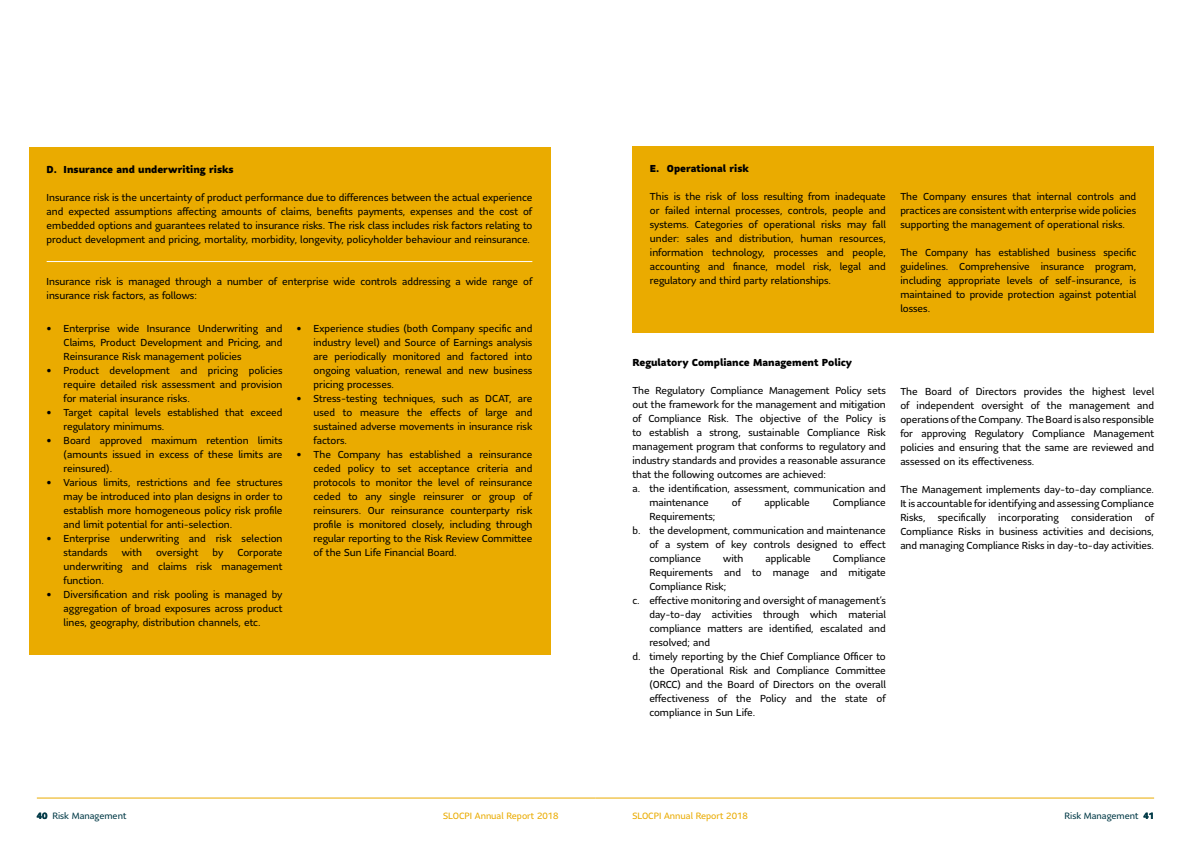
<style>
.page{position:relative;width:1191px;height:842px;background:#fff}
.page>*{position:absolute;margin:0;border:0;box-sizing:border-box;transform-origin:0 0}
.t1{font:10px/14px "Sun Life Sans";color:#000;text-align:justify}
.t2{font:900 10px "Sun Life Sans";color:#000}
.t3{font:9px "Sun Life Sans";color:#eaab00}
.t4{font:9px "Sun Life Sans";color:#003946}
.t5{font:700 9px "Sun Life Sans";color:#003946}
</style>
<div class="page">
<hr style="left:37px;top:798px;width:558px;height:1px;background:#eaab00">
<hr style="left:595px;top:798px;width:559px;height:1px;background:#eaab00">
<div style="left:29px;top:147px;width:522px;height:508px;background:#eaab00"></div>
<hr style="left:47px;top:261px;width:485px;height:1px;background:#fff">
<div style="left:632px;top:147px;width:522px;height:186px;background:#eaab00"></div>
<p class="t2" style="left:47px;top:163px;width:188px">D. Insurance and underwriting risks</p>
<p class="t1" style="left:47px;top:190px;width:487px">Insurance risk is the uncertainty of product performance due to differences between the actual experience and expected assumptions affecting amounts of claims, benefits payments, expenses and the cost of embedded options and guarantees related to insurance risks. The risk class includes risk factors relating to product development and pricing, mortality, morbidity, longevity, policyholder behaviour and reinsurance.</p>
<p class="t1" style="left:47px;top:274px;width:487px">Insurance risk is managed through a number of enterprise wide controls addressing a wide range of insurance risk factors, as follows:</p>
<p class="t1" style="left:64px;top:321px;width:220px;text-indent:-17px">• Enterprise wide Insurance Underwriting and Claims, Product Development and Pricing, and Reinsurance Risk management policies</p>
<p class="t1" style="left:64px;top:363px;width:220px;text-indent:-17px">• Product development and pricing policies require detailed risk assessment and provision for material insurance risks.</p>
<p class="t1" style="left:64px;top:405px;width:220px;text-indent:-17px">• Target capital levels established that exceed regulatory minimums.</p>
<p class="t1" style="left:64px;top:433px;width:220px;text-indent:-17px">• Board approved maximum retention limits (amounts issued in excess of these limits are reinsured).</p>
<p class="t1" style="left:64px;top:475px;width:220px;text-indent:-17px">• Various limits, restrictions and fee structures may be introduced into plan designs in order to establish more homogeneous policy risk profile and limit potential for anti-selection.</p>
<p class="t1" style="left:64px;top:531px;width:220px;text-indent:-17px">• Enterprise underwriting and risk selection standards</p>
<p class="t1" style="left:313px;top:321px;width:220px;text-indent:-17px">• Experience studies (both Company specific and industry level) and Source of Earnings analysis are periodically monitored and factored into ongoing valuation, renewal and new business pricing processes.</p>
<p class="t1" style="left:313px;top:391px;width:220px;text-indent:-17px">• Stress-testing techniques, such as DCAT, are used to measure the effects of large and sustained adverse movements in insurance risk factors.</p>
<p class="t1" style="left:313px;top:447px;width:220px;text-indent:-17px">• The Company has established a reinsurance ceded policy to set acceptance criteria and protocols to monitor the level of reinsurance ceded to any single reinsurer or group of reinsurers. Our reinsurance counterparty risk profile is monitored closely, including through regular reporting to the Risk Review Committee of the Sun Life Financial Board.</p>
<p class="t1" style="left:122px;top:545px;width:22px">with</p>
<p class="t1" style="left:156px;top:545px;width:44px">oversight</p>
<p class="t1" style="left:212px;top:545px;width:12px">by</p>
<p class="t1" style="left:64px;top:545px;width:220px;text-indent:174px">Corporate underwriting and claims risk management function.</p>
<p class="t1" style="left:64px;top:587px;width:220px;text-indent:-17px">• Diversification and risk pooling is managed by aggregation of broad exposures across product lines, geography, distribution channels, etc.</p>
<p class="t2" style="left:650px;top:162px;width:101px">E. Operational risk</p>
<p class="t1" style="left:650px;top:190px;width:237px">This is the risk of loss resulting from inadequate or failed internal processes, controls, people and systems. Categories of operational risks may fall under: sales and distribution, human resources, information technology, processes and people, accounting and finance, model risk, legal and regulatory and third party relationships.</p>
<p class="t1" style="left:900px;top:190px;width:237px">The Company ensures that internal controls and practices are consistent with enterprise wide policies supporting the management of operational risks.</p>
<p class="t1" style="left:900px;top:246px;width:237px">The Company has established business specific guidelines. Comprehensive insurance program, including appropriate levels of self-insurance, is maintained to provide protection against potential losses.</p>
<p class="t2" style="left:632px;top:356px;width:221px">Regulatory Compliance Management Policy</p>
<p class="t1" style="left:632px;top:383px;width:255px">The Regulatory Compliance Management Policy sets</p>
<p class="t1" style="left:632px;top:397px;width:255px">out the framework for the management and mitigation</p>
<p class="t1" style="left:632px;top:411px;width:255px">of Compliance Risk. The objective of the Policy is</p>
<p class="t1" style="left:632px;top:425px;width:255px">to establish a strong, sustainable Compliance Risk</p>
<p class="t1" style="left:632px;top:439px;width:255px">management program that conforms to regulatory and</p>
<p class="t1" style="left:632px;top:453px;width:255px">industry standards and provides a reasonable assurance</p>
<p class="t1" style="left:632px;top:467px;width:195px">that the following outcomes are achieved:</p>
<p class="t1" style="left:632px;top:481px;width:255px">a. the identification, assessment, communication and</p>
<p class="t1" style="left:649px;top:495px;width:61px">maintenance</p>
<p class="t1" style="left:732px;top:495px;width:11px">of</p>
<p class="t1" style="left:764px;top:495px;width:47px">applicable</p>
<p class="t1" style="left:833px;top:495px;width:54px">Compliance</p>
<p class="t1" style="left:649px;top:509px;width:68px">Requirements;</p>
<p class="t1" style="left:632px;top:523px;width:255px">b. the development, communication and maintenance</p>
<p class="t1" style="left:649px;top:537px;width:238px">of a system of key controls designed to effect</p>
<p class="t1" style="left:649px;top:551px;width:53px">compliance</p>
<p class="t1" style="left:723px;top:551px;width:22px">with</p>
<p class="t1" style="left:765px;top:551px;width:47px">applicable</p>
<p class="t1" style="left:833px;top:551px;width:54px">Compliance</p>
<p class="t1" style="left:649px;top:565px;width:238px">Requirements and to manage and mitigate</p>
<p class="t1" style="left:649px;top:579px;width:78px">Compliance Risk;</p>
<p class="t1" style="left:632px;top:593px;width:255px">c. effective monitoring and oversight of management’s</p>
<p class="t1" style="left:649px;top:607px;width:238px">day-to-day activities through which material</p>
<p class="t1" style="left:649px;top:621px;width:238px">compliance matters are identified, escalated and</p>
<p class="t1" style="left:649px;top:635px;width:62px">resolved; and</p>
<p class="t1" style="left:632px;top:649px;width:255px">d. timely reporting by the Chief Compliance Officer to</p>
<p class="t1" style="left:649px;top:663px;width:238px">the Operational Risk and Compliance Committee</p>
<p class="t1" style="left:649px;top:677px;width:238px">(ORCC) and the Board of Directors on the overall</p>
<p class="t1" style="left:649px;top:691px;width:238px">effectiveness of the Policy and the state of</p>
<p class="t1" style="left:649px;top:705px;width:107px">compliance in Sun Life.</p>
<p class="t1" style="left:900px;top:384px;width:255px">The Board of Directors provides the highest level of independent oversight of the management and operations of the Company. The Board is also responsible for approving Regulatory Compliance Management policies and ensuring that the same are reviewed and assessed on its effectiveness.</p>
<p class="t1" style="left:900px;top:482px;width:255px">The Management implements day-to-day compliance.<br>It is accountable for identifying and assessing Compliance Risks, specifically incorporating consideration of Compliance Risks in business activities and decisions, and managing Compliance Risks in day-to-day activities.</p>
<p class="t4" style="left:52px;top:809px;width:75px">Risk Management</p>
<p class="t4" style="left:1064px;top:809px;width:75px">Risk Management</p>
<p class="t5" style="left:37px;top:809px;width:12px">40</p>
<p class="t3" style="left:443px;top:809px;width:117px">SLOCPI Annual Report 2018</p>
<p class="t3" style="left:632px;top:809px;width:117px">SLOCPI Annual Report 2018</p>
<p class="t5" style="left:1143px;top:809px;width:12px">41</p>
</div>
